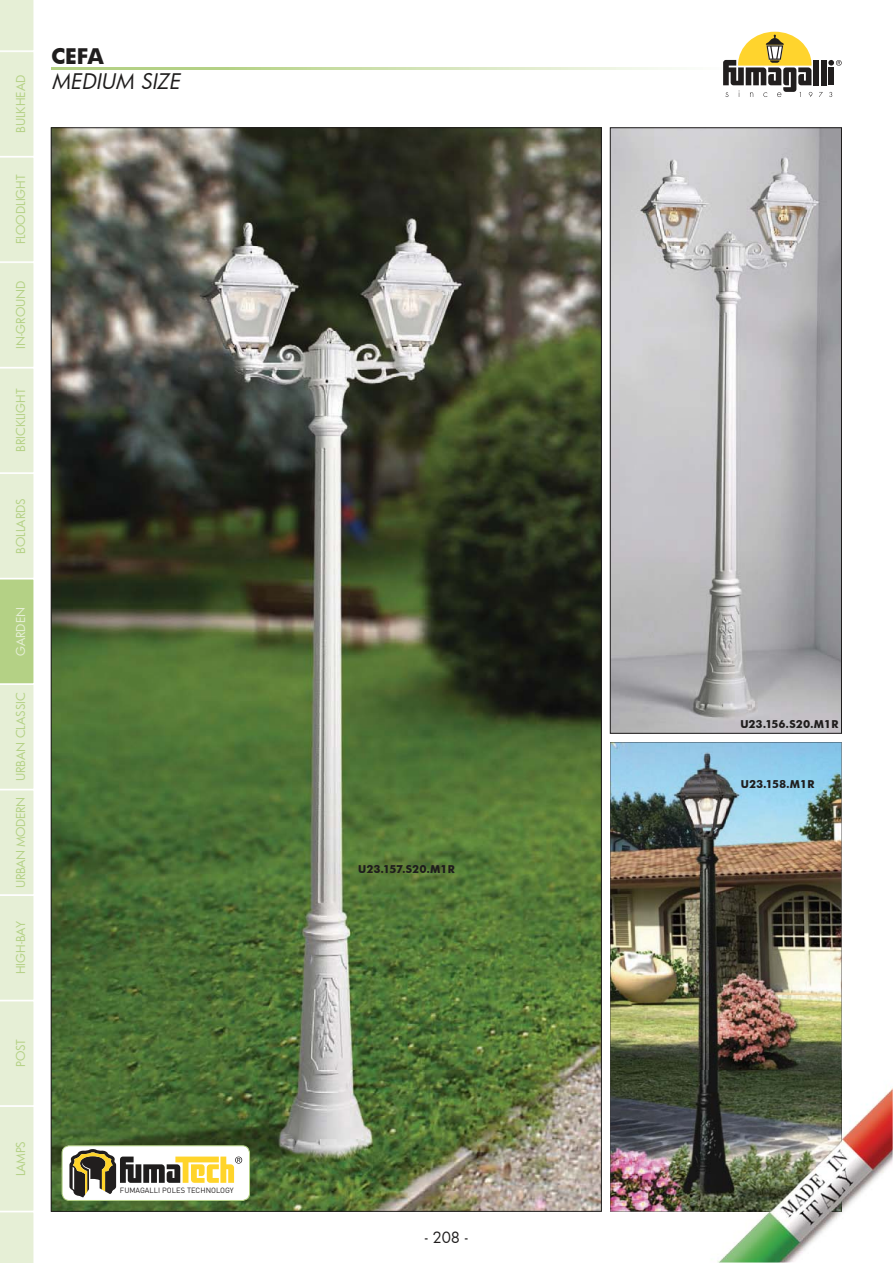
<style>
.page{position:relative;width:893px;height:1263px;background:#fff}
.page>*{position:absolute;margin:0;border:0;box-sizing:border-box;transform-origin:0 0}
.t1{font:italic 21px "Futura";color:#1f1d1d}
.t2{font:700 21px "Futura";color:#1f1d1d}
.t3{font:15px "Futura";color:#1f1d1d}
.t4{font:12px "Futura";color:#b4d185}
.t5{font:12px "Futura";letter-spacing:-.03em;color:#b4d185}
.t6{font:12px "Futura";color:#e6efd6}
.t7{font:700 10.5px "Futura";color:#1f1d1d}
.t8{font:7.5px "DIN Pro";color:#211e1e}
</style>
<div class="page">
<svg style="left:51px;top:67px;width:776px;height:3px;background:#d0e2b3"></svg>
<div style="left:813px;top:60px;width:6px;height:25px;background:#211e1e"></div>
<div style="left:821px;top:60px;width:5px;height:25px;background:#211e1e"></div>
<div style="left:828px;top:67px;width:6px;height:18px;background:#211e1e"></div>
<svg style="left:828px;top:60px;width:14px;height:6px"></svg>
<svg style="left:829px;top:92px;width:3px;height:5px"></svg>
<svg style="left:723px;top:32px;width:89px;height:65px"></svg>
<img style="left:53px;top:130px;width:546px;height:1080px">
<img style="left:612px;top:130px;width:228px;height:602px">
<div style="left:610px;top:128px;width:232px;height:606px;border:1px solid #1f1d1d"></div>
<img style="left:610px;top:742px;width:232px;height:470px">
<div style="left:62px;top:1146px;width:187px;height:54px;background:#fff;border-radius:7px"></div>
<svg style="left:69px;top:1149px;width:173px;height:48px"></svg>
<div style="left:62px;top:1145px;width:188px;height:56px;border:1px solid #b4d185;border-radius:7px"></div>
<img style="left:717px;top:1088px;width:176px;height:175px">
<img style="left:700px;top:1070px;width:142px;height:142px">
<svg style="left:0;top:0;width:34px;height:1263px;background:#e2ecd0"></svg>
<p class="t4" style="left:13px;top:133px;width:60px;rotate:-90deg">BULKHEAD</p>
<p class="t4" style="left:13px;top:244px;width:71px;rotate:-90deg">FLOODLIGHT</p>
<p class="t4" style="left:13px;top:349px;width:70px;rotate:-90deg">IN-GROUND</p>
<p class="t4" style="left:13px;top:452px;width:65px;rotate:-90deg">BRICKLIGHT</p>
<p class="t4" style="left:13px;top:554px;width:57px;rotate:-90deg">BOLLARDS</p>
<p class="t6" style="left:13px;top:656px;width:50px;rotate:-90deg">GARDEN</p>
<p class="t4" style="left:13px;top:781px;width:90px;rotate:-90deg">URBAN CLASSIC</p>
<p class="t5" style="left:13px;top:888px;width:93px;rotate:-90deg">URBAN MODERN</p>
<p class="t4" style="left:13px;top:974px;width:55px;rotate:-90deg">HIGH-BAY</p>
<p class="t4" style="left:13px;top:1067px;width:29px;rotate:-90deg">POST</p>
<h1 class="t2" style="left:51px;top:41px;width:54px">CEFA</h1>
<h1 class="t1" style="left:51px;top:67px;width:135px">MEDIUM SIZE</h1>
<p class="t4" style="left:13px;top:1176px;width:36px;rotate:-90deg">LAMPS</p>
<p class="t8" style="left:120px;top:1186px;width:115px">FUMAGALLI POLES TECHNOLOGY</p>
<p class="t7" style="left:358px;top:862px;width:98px">U23.157.S20.M1R</p>
<p class="t3" style="left:425px;top:1227px;width:45px">- 208 -</p>
<p class="t7" style="left:740px;top:716px;width:100px">U23.156.S20.M1R</p>
<p class="t7" style="left:741px;top:777px;width:75px">U23.158.M1R</p>
</div>
